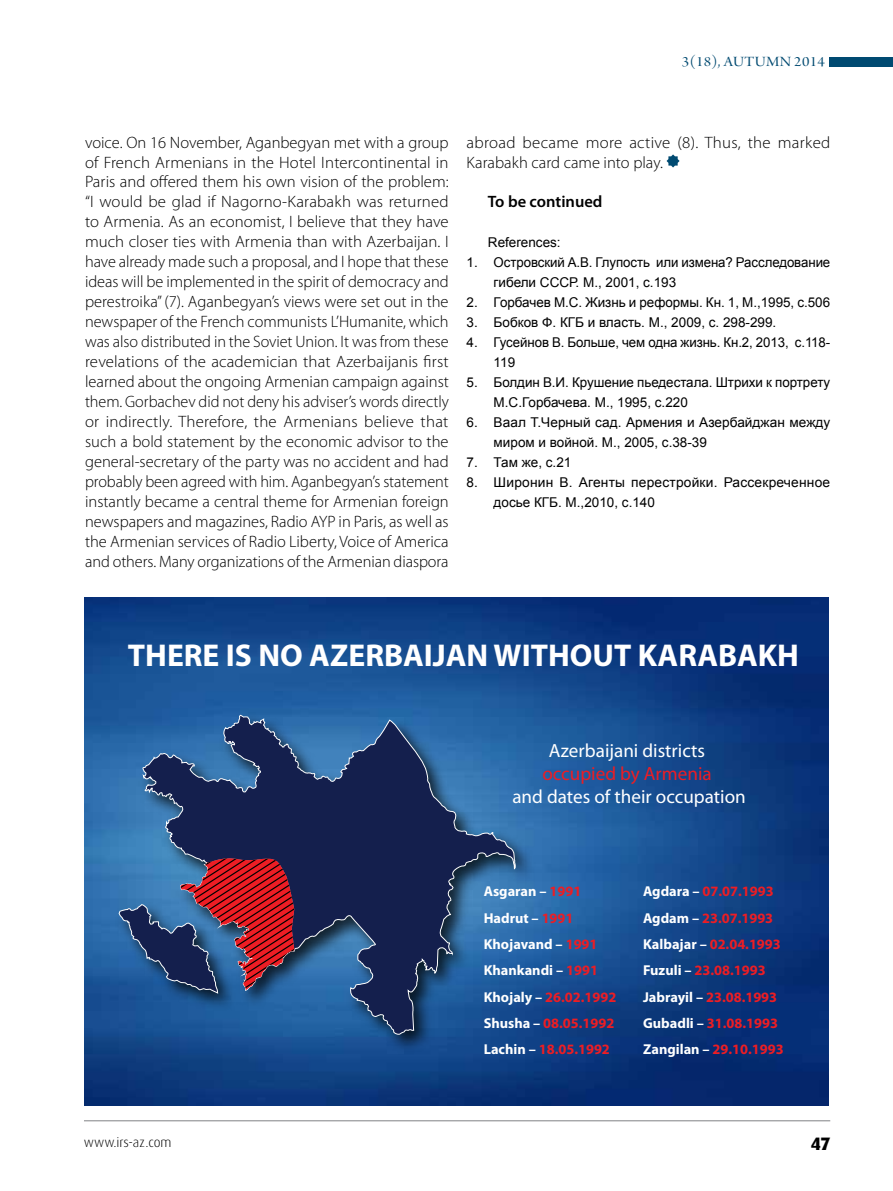
<style>
.page{position:relative;width:893px;height:1191px;background:#fff}
.page>*{position:absolute;margin:0;border:0;box-sizing:border-box;transform-origin:0 0}
.t1{font:700 31.65px "Myriad Pro";color:#fff}
.t2{font:19.05px "Myriad Pro";color:#fff}
.t3{font:19.05px "Myriad Pro";color:#ed1d24}
.t4{font:800 18px "Dax Pro";color:#000}
.t5{font:300 16.5px/20px "Myriad Pro";color:#000}
.t6{font:600 16.5px "Myriad Pro";color:#000}
.t7{font:15px "Arno Pro Display";letter-spacing:.02em;color:#004a71;scale:1.1 1}
.t8{font:700 14.4px/26.2px "Myriad Pro";color:#ed1d24}
.t9{font:700 14.4px/26.2px "Myriad Pro";color:#fff}
.t10{font:13.5px/20px "Arial";color:#000}
.t11{font:300 13.5px "Dax Pro";color:#000}
.s1{color:#ed1d24}
.s2{color:#fff}
</style>
<div class="page">
<hr style="left:84px;top:1120px;width:746px;height:1px;background:#808285">
<svg style="left:666px;top:154px;width:14px;height:13px"></svg>
<img style="left:85px;top:597px;width:744px;height:509px">
<img style="left:110px;top:706px;width:430px;height:353px">
<svg style="left:142px;top:715px;width:374px;height:319px;background:#24487b"></svg>
<svg style="left:118px;top:856px;width:176px;height:138px;background:#5c4568"></svg>
<div style="left:829px;top:57px;width:64px;height:9px;background:#004a71"></div>
<p class="t7" style="left:682px;top:53px;width:132px">3(18), AUTUMN 2014</p>
<p class="t5" style="left:85px;top:132px;width:365px">voice. On 16 November, Aganbegyan met with a group of French Armenians in the Hotel I ntercontinental in Paris and offered them his own vision of the problem: “I would be glad if Nagorno-Karabakh was returned to Armenia. As an economist, I believe that they have much closer ties with Armenia than with Azerbaijan. I have already made such a proposal, and I hope that these ideas will be implemented in the spirit of democracy and perestroika” (7). Aganbegyan’s views were set out in the newspaper of the French communists L’Humanite, which was also distributed in the Soviet Union. It was from these revelations of the academician that Azerbaijanis first learned about the ongoing Armenian campaign against them. Gorbachev did not deny his adviser’s words directly or indirectly. Therefore, the Armenians believe that such a bold statement by the economic advisor to the general-secretary of the party was no accident and had probably been agreed with him. Aganbegyan’s statement instantly became a central theme for Armenian foreign newspapers and magazines, Radio AYP in Paris, as well as the Armenian services of Radio Liberty, Voice of America and others. Many organizations of the Armenian diaspora</p>
<p class="t5" style="left:467px;top:132px;width:365px">abroad became more active (8). Thus, the marked<br>Karabakh card came into play.</p>
<p class="t6" style="left:488px;top:191px;width:116px">To be continued</p>
<p class="t10" style="left:488px;top:233px;width:74px">References:</p>
<p class="t10" style="left:494px;top:253px;width:338px;text-indent:-27px">1. Островский А.В. Глупость или измена? Расследование гибели СССР. М., 2001, с.193</p>
<p class="t10" style="left:467px;top:293px;width:365px">2. Горбачев М.С. Жизнь и реформы. Кн. 1, М.,1995, с.506</p>
<p class="t10" style="left:467px;top:312px;width:311px">3. Бобков Ф. КГБ и власть. М., 2009, с. 298-299.</p>
<p class="t10" style="left:494px;top:332px;width:338px;text-indent:-27px">4. Гусейнов В. Больше, чем одна жизнь. Кн.2, 2013, с.118-<br>119</p>
<p class="t10" style="left:494px;top:372px;width:338px;text-indent:-27px">5. Болдин В.И. Крушение пьедестала. Штрихи к портрету<br>М.С.Горбачева. М., 1995, с.220</p>
<p class="t10" style="left:494px;top:412px;width:338px;text-indent:-27px">6. Ваал Т.Черный сад. Армения и Азербайджан между миром и войной. М., 2005, с.38-39</p>
<p class="t10" style="left:467px;top:452px;width:106px">7. Там же, с.21</p>
<p class="t10" style="left:494px;top:472px;width:338px;text-indent:-27px">8. Широнин В. Агенты перестройки. Рассекреченное досье КГБ. М.,2010, с.140</p>
<h1 class="t1" style="left:128px;top:635px;width:673px">THERE IS NO AZERBAIJAN WITHOUT KARABAKH</h1>
<p class="t2" style="left:549px;top:738px;width:158px">Azerbaijani districts</p>
<p class="t3" style="left:542px;top:761px;width:171px">occupied by Armenia</p>
<p class="t2" style="left:512px;top:784px;width:235px">and dates of their occupation</p>
<p class="t9" style="left:484px;top:878px;width:134px">Asgaran – <span class="s1">1991<br></span>Hadrut – <span class="s1">1991<br></span>Khojavand – <span class="s1">1991<br></span>Khankandi – <span class="s1">1991<br></span>Khojaly – <span class="s1">26.02.1992<br></span>Shusha – <span class="s1">08.05.1992<br></span>Lachin – <span class="s1">18.05.1992</span></p>
<p class="t8" style="left:643px;top:878px;width:142px"><span class="s2">Agdara –</span> 07.07.1993<br><span class="s2">Agdam –</span> 23.07.1993<br><span class="s2">Kalbajar –</span> 02.04.1993<br><span class="s2">Fuzuli –</span> 23.08.1993<br><span class="s2">Jabrayil –</span> 23.08.1993<br><span class="s2">Gubadli –</span> 31.08.1993<br><span class="s2">Zangilan –</span> 29.10.1993</p>
<p class="t11" style="left:84px;top:1133px;width:89px">www.irs-az.com</p>
<p class="t4" style="left:811px;top:1131px;width:21px">47</p>
</div>
